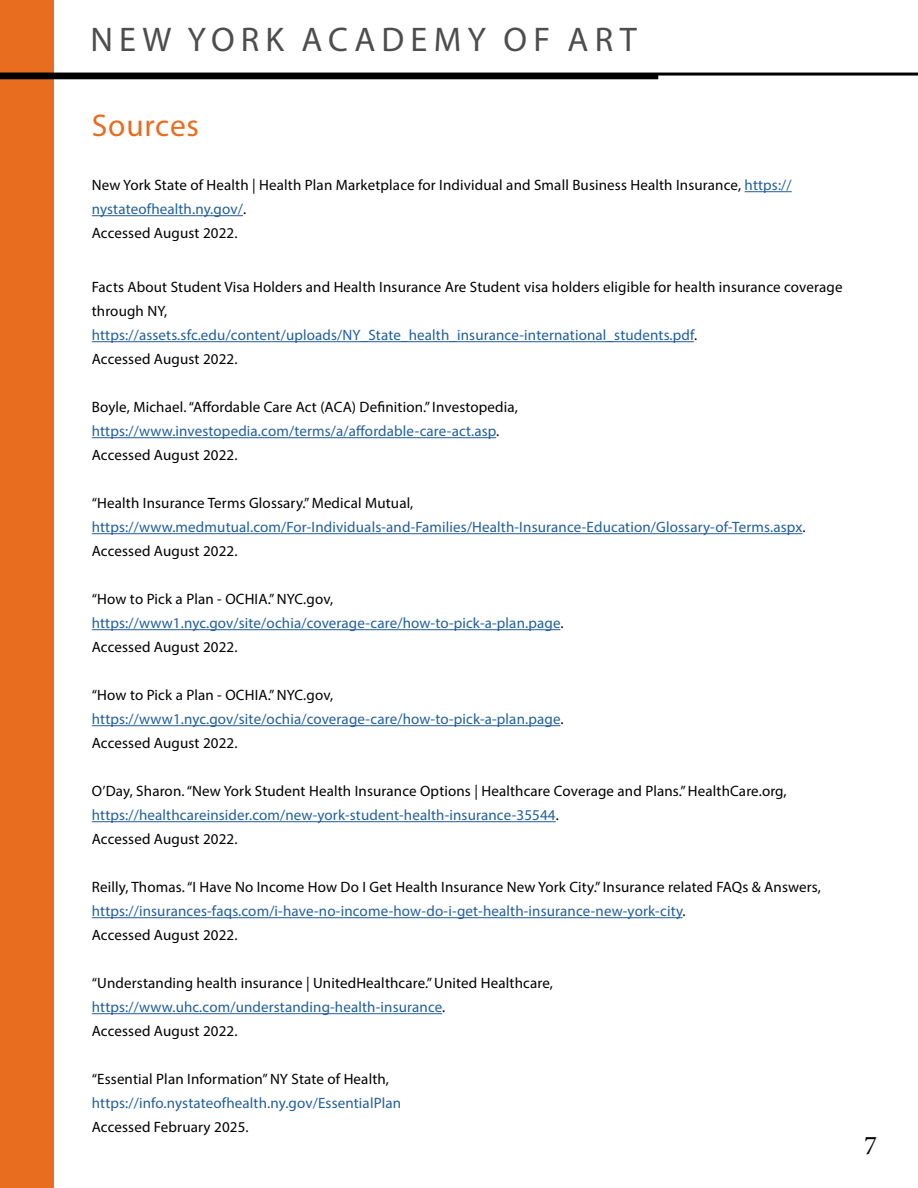
<style>
.page{position:relative;width:918px;height:1188px;background:#fff}
.page>*{position:absolute;margin:0;border:0;box-sizing:border-box;transform-origin:0 0}
.t1{font:34.35px "Myriad Pro";letter-spacing:.18em;color:#4d4d4f}
.t2{font:31.5px "Myriad Pro";letter-spacing:.025em;color:#e86d1f}
.t3{font:27px "Minion Pro";color:#000}
.t4{font:15px/24px "Myriad Pro";letter-spacing:.01em;color:#000}
.t5{font:15px/24px "Myriad Pro";letter-spacing:.01em;color:#215e9e}
.s1{color:#215e9e}
.s2{color:#000}
</style>
<div class="page">
<div style="left:0;top:0;width:54px;height:1188px;background:#e86d1f"></div>
<hr style="left:745px;top:191px;width:47px;height:1px;background:#215e9e">
<hr style="left:92px;top:215px;width:151px;height:1px;background:#215e9e">
<hr style="left:92px;top:341px;width:602px;height:1px;background:#215e9e">
<hr style="left:92px;top:437px;width:404px;height:1px;background:#215e9e">
<hr style="left:92px;top:533px;width:710px;height:1px;background:#215e9e">
<hr style="left:92px;top:629px;width:468px;height:1px;background:#215e9e">
<hr style="left:92px;top:725px;width:468px;height:1px;background:#215e9e">
<hr style="left:92px;top:821px;width:464px;height:1px;background:#215e9e">
<hr style="left:92px;top:917px;width:591px;height:1px;background:#215e9e">
<hr style="left:92px;top:1013px;width:350px;height:1px;background:#215e9e">
<hr style="left:0;top:73px;width:918px;height:3px;background:#000">
<hr style="left:0;top:75px;width:658px;height:4px;background:#000">
<h1 class="t1" style="left:90px;top:19px;width:548px">NEW YORK ACADEMY OF ART</h1>
<h2 class="t2" style="left:92px;top:106px;width:109px">Sources</h2>
<p class="t4" style="left:92px;top:173px;width:701px">New York State of Health | Health Plan Marketplace for Individual and Small Business Health Insurance, <span class="s1">https:// nystateofhealth.ny.gov/</span>.<br>Accessed August 2022.</p>
<p class="t4" style="left:92px;top:275px;width:752px">Facts About Student Visa Holders and Health Insurance Are Student visa holders eligible for health insurance coverage through NY,<br><span class="s1">https://assets.sfc.edu/content/uploads/NY_State_health_insurance-international_students.pdf</span>.<br>Accessed August 2022.</p>
<p class="t4" style="left:92px;top:395px;width:428px">Boyle, Michael. “Affordable Care Act (ACA) Definition.” Investopedia, <span class="s1">https://www.investopedia.com/terms/a/affordable-care-act.asp</span>.<br>Accessed August 2022.</p>
<p class="t5" style="left:92px;top:491px;width:715px"><span class="s2">“Health Insurance Terms Glossary.” Medical Mutual, </span>https://www.medmutual.com/For-Individuals-and-Families/Health-Insurance-Education/Glossary-of-Terms.aspx<span class="s2">.<br>Accessed August 2022.</span></p>
<p class="t5" style="left:92px;top:587px;width:473px"><span class="s2">“How to Pick a Plan - OCHIA.” NYC.gov, </span>https://www1.nyc.gov/site/ochia/coverage-care/how-to-pick-a-plan.page<span class="s2">.<br>Accessed August 2022.</span></p>
<p class="t5" style="left:92px;top:683px;width:473px"><span class="s2">“How to Pick a Plan - OCHIA.” NYC.gov, </span>https://www1.nyc.gov/site/ochia/coverage-care/how-to-pick-a-plan.page<span class="s2">.<br>Accessed August 2022.</span></p>
<p class="t4" style="left:92px;top:779px;width:696px">O’Day, Sharon. “New York Student Health Insurance Options | Healthcare Coverage and Plans.” HealthCare.org, <span class="s1">https://healthcareinsider.com/new-york-student-health-insurance-35544</span>.<br>Accessed August 2022.</p>
<p class="t4" style="left:92px;top:875px;width:731px">Reilly, Thomas. “I Have No Income How Do I Get Health Insurance New York City.” Insurance related FAQs &amp; Answers, <span class="s1">https://insurances-faqs.com/i-have-no-income-how-do-i-get-health-insurance-new-york-city</span>.<br>Accessed August 2022.</p>
<p class="t4" style="left:92px;top:971px;width:463px">“Understanding health insurance | UnitedHealthcare.” United Healthcare, <span class="s1">https://www.uhc.com/understanding-health-insurance</span>.<br>Accessed August 2022.</p>
<p class="t4" style="left:92px;top:1067px;width:299px">“Essential Plan Information” NY State of Health,</p>
<p class="t5" style="left:92px;top:1091px;width:311px">https://info.nystateofhealth.ny.gov/EssentialPlan</p>
<p class="t4" style="left:92px;top:1115px;width:158px">Accessed February 2025.</p>
<h3 class="t3" style="left:864px;top:1127px;width:14px">7</h3>
</div>
